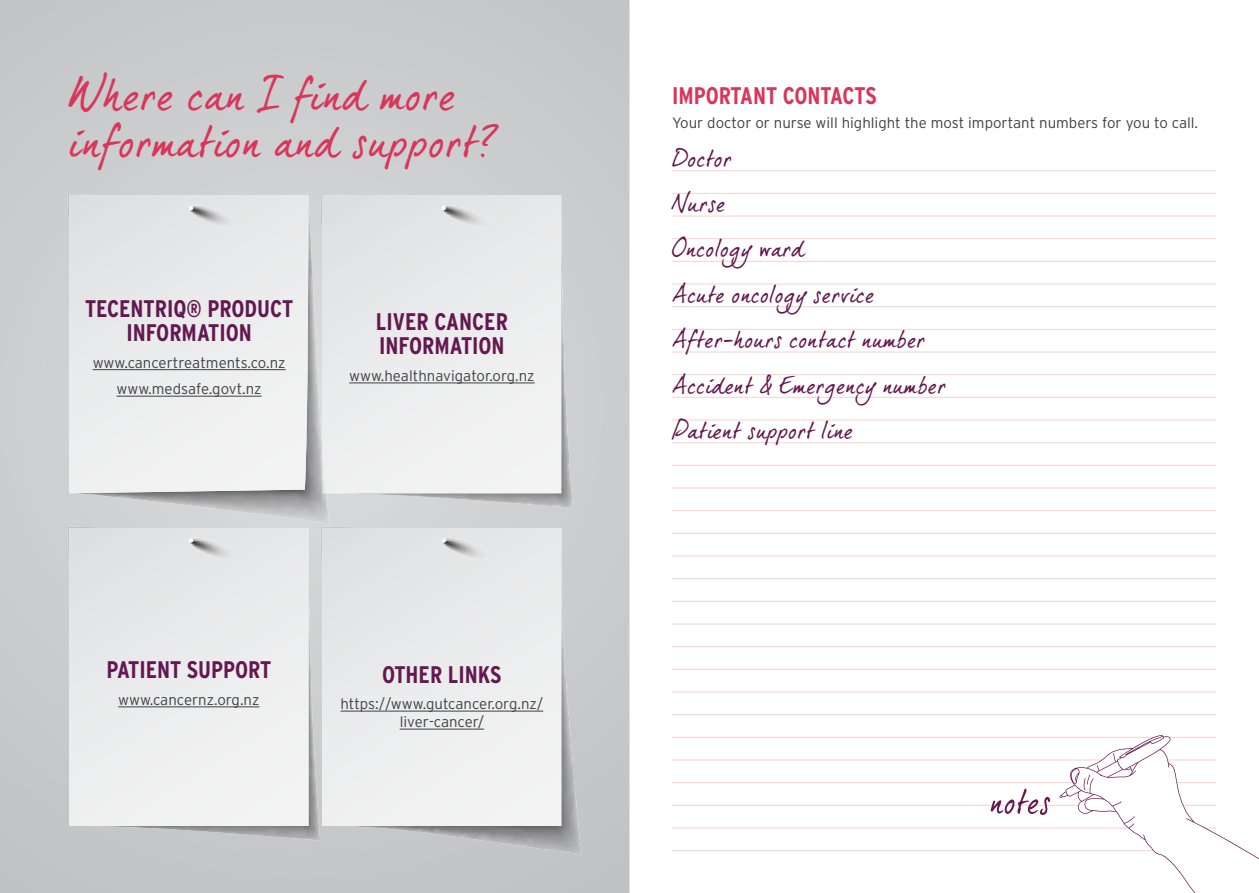
<style>
.page{position:relative;width:1259px;height:893px;background:#fff}
.page>*{position:absolute;margin:0;border:0;box-sizing:border-box;transform-origin:0 0}
.t1{font:45px/47.2px "dear Joe 5 CASUAL P";color:#d8365a}
.t2{font:24px/45.5px "dear Joe 5 CASUAL P";color:#64184f}
.t3{font:700 24px/24px "Interstate Condensed";color:#64184f;text-align:center}
.t4{font:700 24px "Interstate Condensed";color:#d8365a}
.t5{font:300 15px/26.5px "Interstate";color:#414042;text-align:center}
</style>
<div class="page">
<hr style="left:672px;top:442px;width:544px;height:1px;background:#f5d2cf">
<hr style="left:672px;top:261px;width:544px;height:1px;background:#f5d2cf">
<hr style="left:672px;top:624px;width:544px;height:1px;background:#f5d2cf">
<hr style="left:672px;top:170px;width:544px;height:1px;background:#f5d2cf">
<hr style="left:672px;top:533px;width:544px;height:1px;background:#f5d2cf">
<hr style="left:672px;top:352px;width:544px;height:1px;background:#f5d2cf">
<hr style="left:672px;top:714px;width:544px;height:1px;background:#f5d2cf">
<hr style="left:672px;top:488px;width:544px;height:1px;background:#f5d2cf">
<hr style="left:672px;top:306px;width:544px;height:1px;background:#f5d2cf">
<hr style="left:672px;top:669px;width:544px;height:1px;background:#f5d2cf">
<hr style="left:672px;top:216px;width:544px;height:1px;background:#f5d2cf">
<hr style="left:672px;top:578px;width:544px;height:1px;background:#f5d2cf">
<hr style="left:672px;top:828px;width:544px;height:1px;background:#f5d2cf">
<hr style="left:672px;top:397px;width:544px;height:1px;background:#f5d2cf">
<hr style="left:672px;top:760px;width:544px;height:1px;background:#f5d2cf">
<hr style="left:672px;top:465px;width:544px;height:1px;background:#f5d2cf">
<hr style="left:672px;top:284px;width:544px;height:1px;background:#f5d2cf">
<hr style="left:672px;top:646px;width:544px;height:1px;background:#f5d2cf">
<hr style="left:672px;top:193px;width:544px;height:1px;background:#f5d2cf">
<hr style="left:672px;top:556px;width:544px;height:1px;background:#f5d2cf">
<hr style="left:672px;top:805px;width:544px;height:1px;background:#f5d2cf">
<hr style="left:672px;top:374px;width:544px;height:1px;background:#f5d2cf">
<hr style="left:672px;top:737px;width:544px;height:1px;background:#f5d2cf">
<hr style="left:672px;top:510px;width:544px;height:1px;background:#f5d2cf">
<hr style="left:672px;top:329px;width:544px;height:1px;background:#f5d2cf">
<hr style="left:672px;top:692px;width:544px;height:1px;background:#f5d2cf">
<hr style="left:672px;top:238px;width:544px;height:1px;background:#f5d2cf">
<hr style="left:672px;top:601px;width:544px;height:1px;background:#f5d2cf">
<hr style="left:672px;top:850px;width:544px;height:1px;background:#f5d2cf">
<hr style="left:672px;top:420px;width:544px;height:1px;background:#f5d2cf">
<hr style="left:672px;top:782px;width:544px;height:1px;background:#f5d2cf">
<svg style="left:990px;top:788px;width:60px;height:27px"></svg>
<div style="left:0;top:0;width:629px;height:893px;background:#c9cacc"></div>
<img style="left:330px;top:194px;width:243px;height:314px">
<svg style="left:330px;top:195px;width:231px;height:298px"></svg>
<img style="left:440px;top:205px;width:52px;height:22px">
<svg style="left:442px;top:206px;width:4px;height:4px"></svg>
<img style="left:68px;top:527px;width:252px;height:314px">
<svg style="left:69px;top:528px;width:239px;height:298px"></svg>
<img style="left:188px;top:537px;width:52px;height:23px">
<svg style="left:189px;top:538px;width:4px;height:5px"></svg>
<img style="left:68px;top:194px;width:262px;height:330px">
<img style="left:322px;top:444px;width:4px;height:49px">
<svg style="left:69px;top:195px;width:239px;height:298px"></svg>
<img style="left:188px;top:205px;width:52px;height:22px">
<svg style="left:189px;top:206px;width:4px;height:4px"></svg>
<img style="left:320px;top:527px;width:262px;height:327px">
<svg style="left:322px;top:528px;width:239px;height:298px"></svg>
<img style="left:440px;top:537px;width:52px;height:23px">
<svg style="left:442px;top:538px;width:4px;height:5px"></svg>
<hr style="left:93px;top:369px;width:193px;height:1px;background:#414042">
<hr style="left:117px;top:396px;width:145px;height:1px;background:#414042">
<hr style="left:118px;top:707px;width:141px;height:1px;background:#414042">
<hr style="left:340px;top:711px;width:203px;height:1px;background:#414042">
<hr style="left:400px;top:729px;width:84px;height:1px;background:#414042">
<hr style="left:349px;top:383px;width:186px;height:1px;background:#414042">
<svg style="left:1059px;top:735px;width:200px;height:158px"></svg>
<h1 class="t1" style="left:69px;top:70px;width:429px">Where can I find more information and support?</h1>
<h2 class="t3" style="left:85px;top:297px;width:210px">TECENTRIQ® PRODUCT<br>INFORMATION</h2>
<p class="t5" style="left:93px;top:349px;width:194px">www.cancertreatments.co.nz www.medsafe.govt.nz</p>
<h2 class="t3" style="left:376px;top:310px;width:133px;text-align:left">LIVER CANCER<br>INFORMATION</h2>
<p class="t5" style="left:349px;top:362px;width:187px">www.healthnavigator.org.nz</p>
<h2 class="t3" style="left:106px;top:658px;width:166px">PATIENT SUPPORT</h2>
<p class="t5" style="left:118px;top:686px;width:143px">www.cancernz.org.nz</p>
<h2 class="t3" style="left:382px;top:662px;width:121px">OTHER LINKS</h2>
<p class="t5" style="left:340px;top:695px;width:204px;line-height:18px">https://www.gutcancer.org.nz/ liver-cancer/</p>
<h2 class="t4" style="left:672px;top:82px;width:206px">IMPORTANT CONTACTS</h2>
<p class="t5" style="left:672px;top:109px;width:528px">Your doctor or nurse will highlight the most important numbers for you to call.</p>
<h2 class="t2" style="left:672px;top:134px;width:276px">Doctor<br>Nurse<br>Oncology ward<br>Acute oncology service<br>After-hours contact number<br>Accident &amp; Emergency number<br>Patient support line</h2>
</div>
